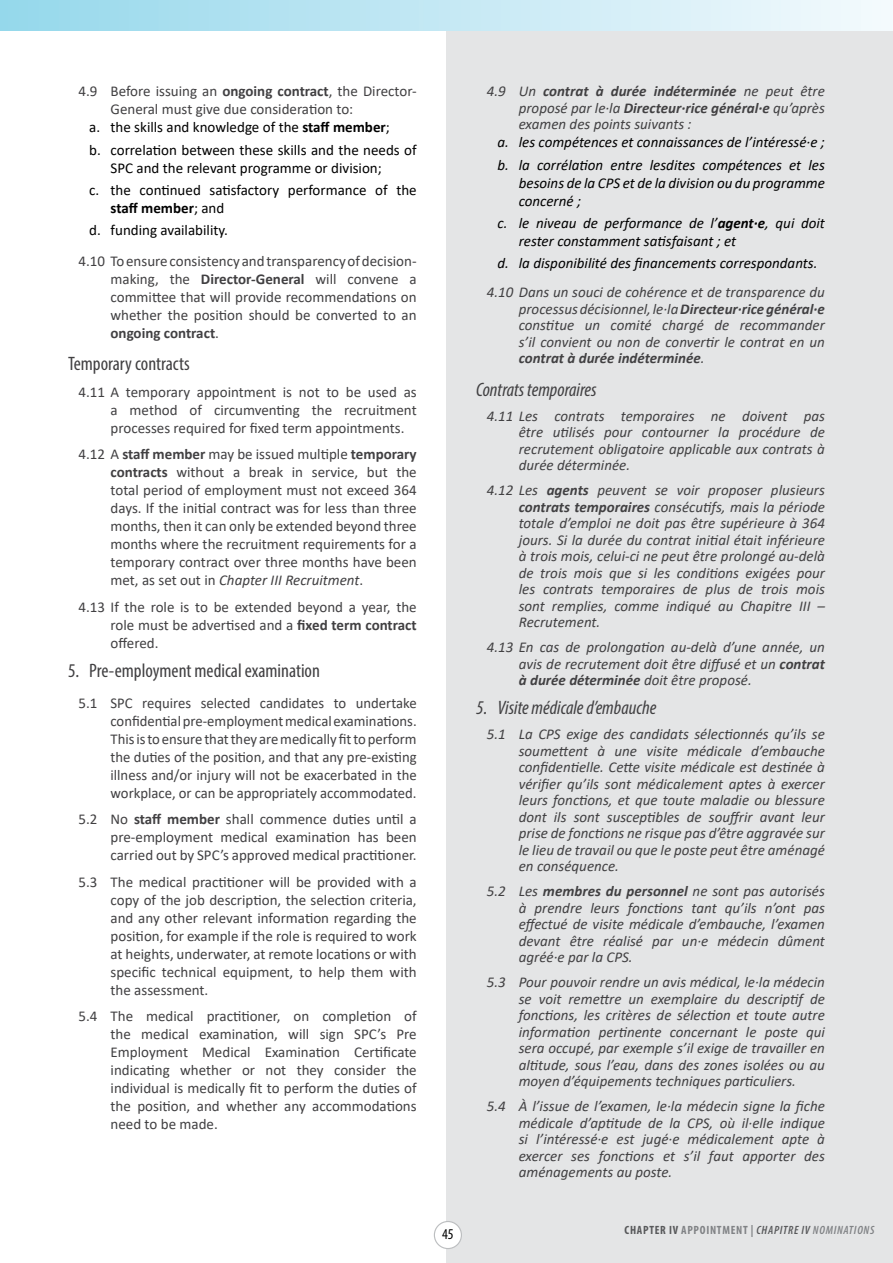
<style>
.page{position:relative;width:893px;height:1263px;background:#fff}
.page>*{position:absolute;margin:0;border:0;box-sizing:border-box;transform-origin:0 0}
.t1{font:condensed 19.5px "Myriad Pro";color:#414042}
.t2{font:italic condensed 19.5px "Myriad Pro";color:#414042}
.t3{font:italic 15px/16.5px "Calibri";color:#414042;text-align:justify}
.t4{font:15px/18px "Calibri";color:#414042;text-align:justify}
.t5{font:italic 15px/18px "Calibri";color:#000}
.t6{font:15px/18px "Calibri";color:#000}
.t7{font:condensed 15px "Myriad Pro";color:#000}
.t8{font:700 condensed 12px "Myriad Pro";letter-spacing:.06em;color:#808285}
.s1{font-weight:700}
.s2{font-style:italic}
.s3{color:#58595b}
.s4{font-weight:600;font-style:italic;color:#58595b}
.s5{font-weight:600;font-style:italic}
</style>
<div class="page">
<div style="left:446px;top:0;width:447px;height:1263px;background:#e4e5e6"></div>
<div style="left:434px;top:1221px;width:27px;height:27px;background:#fff;border-radius:50%"></div>
<div style="left:434px;top:1221px;width:28px;height:28px;border:1px solid #bcbec0;border-radius:50%"></div>
<img style="left:0;top:0;width:893px;height:30px">
<p class="t4" style="left:79px;top:82px;width:340px">4.9 Before issuing an <span class="s1">ongoing contract</span>, the Director-</p>
<p class="t4" style="left:111px;top:100px;width:244px">General must give due consideration to:</p>
<p class="t6" style="left:89px;top:118px;width:302px">a. the skills and knowledge of the <span class="s1">staff member</span>;</p>
<p class="t6" style="left:111px;top:140px;width:308px;text-indent:-21px">b. correlation between these skills and the needs of<br>SPC and the relevant programme or division;</p>
<p class="t6" style="left:111px;top:180px;width:308px;text-indent:-21px">c. the continued satisfactory performance of the <span class="s1">staff member</span>; and</p>
<p class="t6" style="left:89px;top:221px;width:140px">d. funding availability.</p>
<p class="t4" style="left:111px;top:251px;width:308px;text-indent:-32px">4.10 To ensure consistency and transparency of decision&shy;making, the <span class="s1">Director-General</span> will convene a committee that will provide recommendations on whether the position should be converted to an <span class="s1">ongoing contract</span>.</p>
<h1 class="t1" style="left:68px;top:352px;width:123px">Temporary contracts</h1>
<p class="t4" style="left:111px;top:382px;width:308px;text-indent:-32px">4.11 A temporary appointment is not to be used as a method of circumventing the recruitment processes required for fixed term appointments.</p>
<p class="t4" style="left:111px;top:445px;width:308px;text-indent:-32px">4.12 A <span class="s1">staff member</span> may be issued multiple <span class="s1">temporary contracts</span> without a break in service, but the total period of employment must not exceed 364 days. If the initial contract was for less than three months, then it can only be extended beyond three months where the recruitment requirements for a temporary contract over three months have been met, as set out in <span class="s2">Chapter III Recruitment</span>.</p>
<p class="t4" style="left:111px;top:597px;width:308px;text-indent:-32px">4.13 If the role is to be extended beyond a year, the role must be advertised and a <span class="s1">fixed term contract </span>offered.</p>
<h1 class="t1" style="left:68px;top:659px;width:253px">5. Pre-employment medical examination</h1>
<p class="t4" style="left:111px;top:693px;width:308px;text-indent:-32px">5.1 SPC requires selected candidates to undertake confidential pre-employment medical examinations.<br>This is to ensure that they are medically fit to perform the duties of the position, and that any pre-existing illness and/or injury will not be exacerbated in the workplace, or can be appropriately accommodated.</p>
<p class="t4" style="left:111px;top:810px;width:308px;text-indent:-32px">5.2 No <span class="s1">staff member</span> shall commence duties until a pre-employment medical examination has been carried out by SPC’s approved medical practitioner.</p>
<p class="t4" style="left:111px;top:872px;width:308px;text-indent:-32px">5.3 The medical practitioner will be provided with a copy of the job description, the selection criteria, and any other relevant information regarding the position, for example if the role is required to work at heights, underwater, at remote locations or with specific technical equipment, to help them with the assessment.</p>
<p class="t4" style="left:111px;top:1007px;width:308px;text-indent:-32px">5.4 The medical practitioner, on completion of the medical examination, will sign SPC’s Pre Employment Medical Examination Certificate indicating whether or not they consider the individual is medically fit to perform the duties of the position, and whether any accommodations need to be made.</p>
<p class="t7" style="left:442px;top:1225px;width:13px">45</p>
<p class="t3" style="left:519px;top:82px;width:308px;text-indent:-32px">4.9 Un <span class="s1">contrat à durée indéterminée</span> ne peut être proposé par le·la <span class="s1">Directeur·rice général·e</span> qu’après examen des points suivants :</p>
<p class="t5" style="left:497px;top:131px;width:329px;line-height:22.2px">a. les compétences et connaissances de l’intéressé·e ; b. la corrélation entre lesdites compétences et les</p>
<p class="t5" style="left:519px;top:173px;width:308px">besoins de la CPS et de la division ou du programme concerné ;</p>
<p class="t5" style="left:519px;top:213px;width:308px;text-indent:-21px">c. le niveau de performance de l’<span class="s1">agent·e</span>, qui doit rester constamment satisfaisant ; et</p>
<p class="t5" style="left:497px;top:253px;width:321px">d. la disponibilité des financements correspondants.</p>
<p class="t3" style="left:519px;top:283px;width:308px;text-indent:-32px">4.10 Dans un souci de cohérence et de transparence du processus décisionnel, le·la <span class="s1">Directeur·rice général·e </span>constitue un comité chargé de recommander s’il convient ou non de convertir le contrat en un <span class="s1">contrat à durée indéterminée</span>.</p>
<h1 class="t2" style="left:476px;top:377px;width:122px">Contrats temporaires</h1>
<p class="t3" style="left:519px;top:407px;width:308px;text-indent:-32px">4.11 Les contrats temporaires ne doivent pas être utilisés pour contourner la procédure de recrutement obligatoire applicable aux contrats à durée déterminée.</p>
<p class="t3" style="left:519px;top:481px;width:308px;text-indent:-32px">4.12 Les <span class="s1">agents</span> peuvent se voir proposer plusieurs <span class="s1">contrats temporaires</span> consécutifs, mais la période totale d’emploi ne doit pas être supérieure à 364 jours. Si la durée du contrat initial était inférieure à trois mois, celui-ci ne peut être prolongé au-delà de trois mois que si les conditions exigées pour les contrats temporaires de plus de trois mois sont remplies, comme indiqué au Chapitre III – Recrutement.</p>
<p class="t3" style="left:519px;top:638px;width:308px;text-indent:-32px">4.13 En cas de prolongation au-delà d’une année, un avis de recrutement doit être diffusé et un <span class="s1">contrat à durée déterminée</span> doit être proposé.</p>
<h1 class="t2" style="left:476px;top:696px;width:182px">5. Visite médicale d’embauche</h1>
<p class="t3" style="left:519px;top:725px;width:308px;text-indent:-32px">5.1 La CPS exige des candidats sélectionnés qu’ils se soumettent à une visite médicale d’embauche confidentielle. Cette visite médicale est destinée à vérifier qu’ils sont médicalement aptes à exercer leurs fonctions, et que toute maladie ou blessure dont ils sont susceptibles de souffrir avant leur prise de fonctions ne risque pas d’être aggravée sur le lieu de travail ou que le poste peut être aménagé en conséquence.</p>
<p class="t3" style="left:519px;top:882px;width:308px;text-indent:-32px">5.2 Les <span class="s1">membres du personnel</span> ne sont pas autorisés à prendre leurs fonctions tant qu’ils n’ont pas effectué de visite médicale d’embauche, l’examen devant être réalisé par un·e médecin dûment agréé·e par la CPS.</p>
<p class="t3" style="left:519px;top:973px;width:308px;text-indent:-32px">5.3 Pour pouvoir rendre un avis médical, le·la médecin se voit remettre un exemplaire du descriptif de fonctions, les critères de sélection et toute autre information pertinente concernant le poste qui sera occupé, par exemple s’il exige de travailler en altitude, sous l’eau, dans des zones isolées ou au moyen d’équipements techniques particuliers.</p>
<p class="t3" style="left:519px;top:1097px;width:308px;text-indent:-32px">5.4 À l’issue de l’examen, le·la médecin signe la fiche médicale d’aptitude de la CPS, où il·elle indique si l’intéressé·e est jugé·e médicalement apte à exercer ses fonctions et s’il faut apporter des aménagements au poste.</p>
<p class="t8" style="left:625px;top:1223px;width:251px"><span class="s3">CHAPTER IV</span> APPOINTMENT | <span class="s4">CHAPITRE IV</span> <span class="s5">NOMINATIONS</span></p>
</div>
